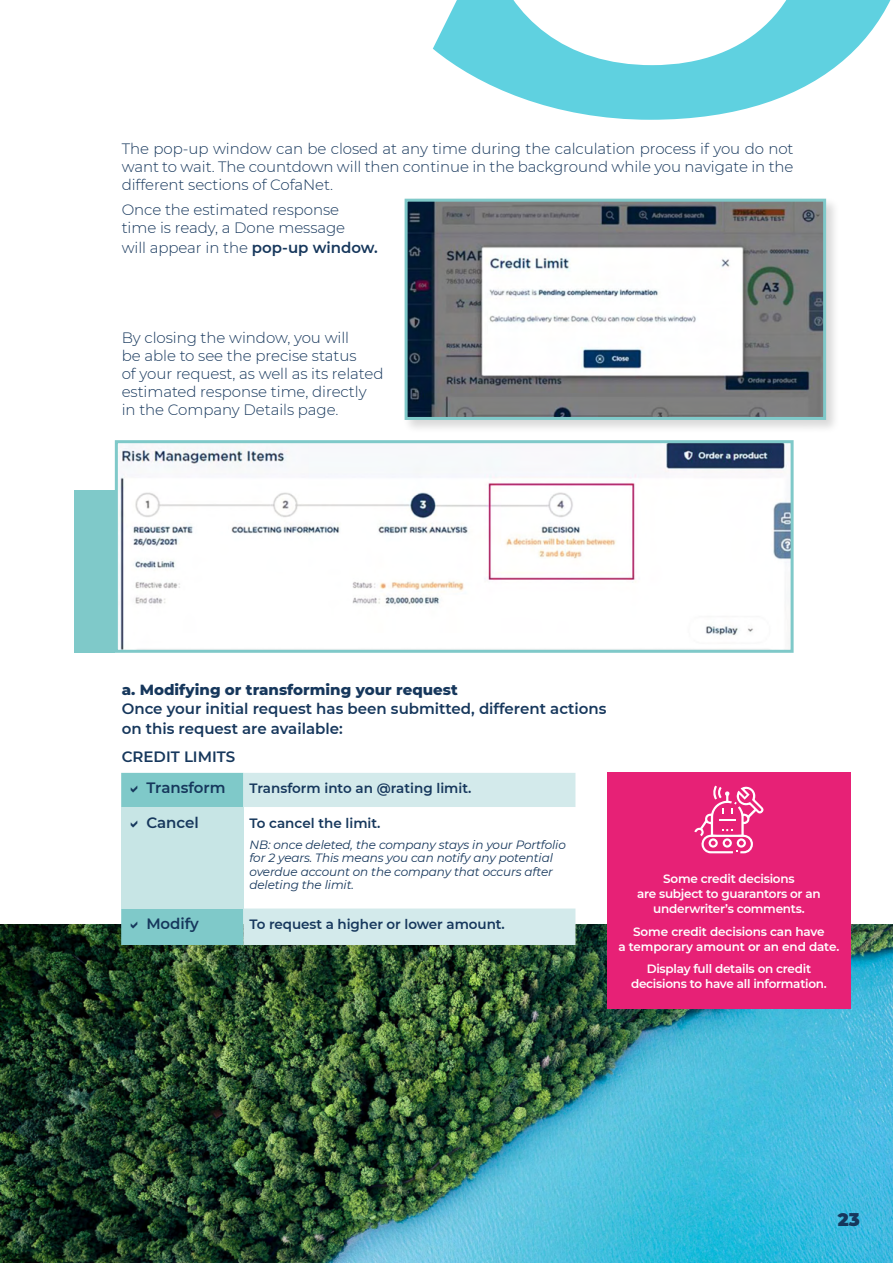
<style>
.page{position:relative;width:893px;height:1263px;background:#fff}
.page>*{position:absolute;margin:0;border:0;box-sizing:border-box;transform-origin:0 0}
.t1{font:900 18px "Montserrat";color:#16375c}
.t2{font:300 15px/18px "Montserrat";letter-spacing:-.005em;color:#16375c}
.t3{font:600 15px/19.5px "Montserrat";color:#16375c}
.t4{font:800 15px "Montserrat";color:#16375c}
.t5{font:600 13.5px "Montserrat";letter-spacing:-.005em;color:#16375c}
.t6{font:600 12px/15px "Montserrat";letter-spacing:-.02em;color:#fff;text-align:center}
.t7{font:italic 12px/13.5px "Montserrat";letter-spacing:-.01em;color:#16375c}
.s1{font-weight:600}
</style>
<div class="page">
<img style="left:0;top:924px;width:893px;height:339px">
<svg style="left:433px;top:0;width:458px;height:120px;fill:#5fd1e0"></svg>
<div style="left:402px;top:197px;width:438px;height:237px;background:#000;opacity:.15"></div>
<img style="left:409px;top:203px;width:413px;height:213px">
<div style="left:405px;top:199px;width:421px;height:221px;border:3px solid #7fc9c9"></div>
<img style="left:119px;top:444px;width:671px;height:205px">
<div style="left:115px;top:440px;width:679px;height:213px;border:3px solid #7fc9c9"></div>
<div style="left:74px;top:490px;width:41px;height:163px;background:#7fc9c9"></div>
<div style="left:607px;top:773px;width:243px;height:236px;background:#e72176"></div>
<svg style="left:694px;top:785px;width:70px;height:68px"></svg>
<svg style="left:243px;top:773px;width:332px;height:172px"></svg>
<svg style="left:121px;top:773px;width:122px;height:172px;background:#a9d9d9"></svg>
<p class="t2" style="left:122px;top:139px;width:673px;text-align:justify">The pop-up window can be closed at any time during the calculation process if you do not want to wait. The countdown will then continue in the background while you navigate in the different sections of CofaNet.</p>
<p class="t2" style="left:122px;top:200px;width:225px">Once the estimated response time is ready, a Done message</p>
<p class="t2" style="left:122px;top:238px;width:258px">will appear in the <span class="s1">pop-up window.</span></p>
<p class="t2" style="left:122px;top:328px;width:263px">By closing the window, you will<br>be able to see the precise status<br>of your request, as well as its related estimated response time, directly in the Company Details page.</p>
<p class="t4" style="left:122px;top:679px;width:337px">a. Modifying or transforming your request</p>
<p class="t3" style="left:122px;top:699px;width:486px">Once your initial request has been submitted, different actions on this request are available:</p>
<p class="t3" style="left:146px;top:741px;width:90px;line-height:30.9px;text-indent:-25px">CREDIT LIMITS<br>Transform</p>
<p class="t5" style="left:249px;top:779px;width:224px">Transform into an @rating limit.</p>
<p class="t3" style="left:146px;top:812px;width:54px">Cancel</p>
<p class="t5" style="left:249px;top:813px;width:133px">To cancel the limit.</p>
<p class="t7" style="left:249px;top:837px;width:318px">NB: once deleted, the company stays in your Portfolio for 2 years. This means you can notify any potential overdue account on the company that occurs after deleting the limit.</p>
<p class="t3" style="left:146px;top:913px;width:54px">Modify</p>
<p class="t5" style="left:249px;top:915px;width:257px">To request a higher or lower amount.</p>
<p class="t6" style="left:637px;top:871px;width:185px">Some credit decisions<br>are subject to guarantors or an underwriter’s comments.</p>
<p class="t6" style="left:618px;top:923px;width:222px">Some credit decisions can have<br>a temporary amount or an end date.</p>
<p class="t6" style="left:631px;top:961px;width:197px">Display full details on credit decisions to have all information.</p>
<p class="t1" style="left:838px;top:1206px;width:23px">23</p>
</div>
